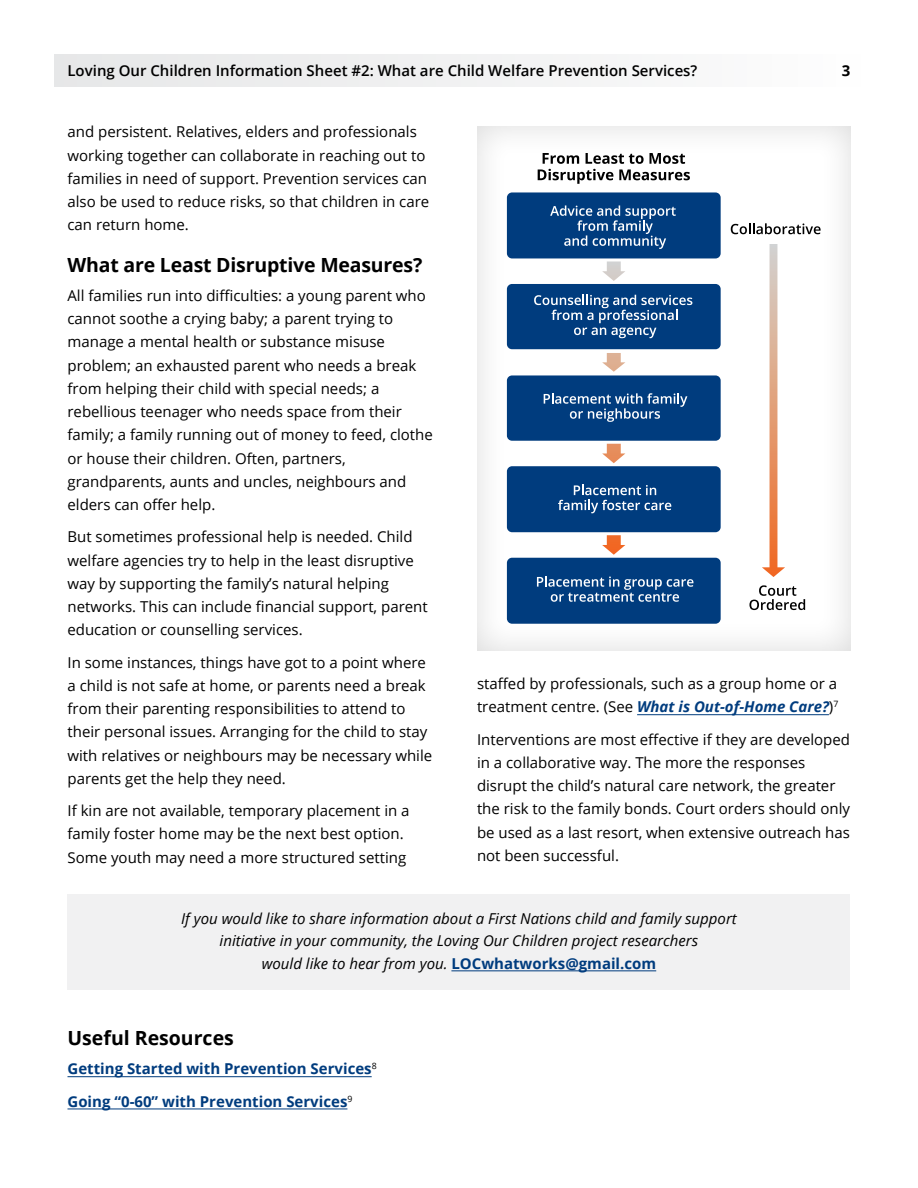
<style>
.page{position:relative;width:918px;height:1188px;background:#fff}
.page>*{position:absolute;margin:0;border:0;box-sizing:border-box;transform-origin:0 0}
.sub1_38535__h4{font:700 19.5px "Open Sans";letter-spacing:-.01em;color:#000}
.body_38535{font:15px/23.2px "Open Sans";color:#000}
.body_38535-2{font:italic 15px/22.5px "Open Sans";color:#000;text-align:center}
.t1{font:600 15px "Open Sans";color:#000}
.body_38535-3{font:700 15px "Open Sans";color:#003c7e}
.t2{font:700 15px "Open Sans";color:#000}
.s1{font-weight:700;font-style:italic;color:#003c7e}
.s2{font-weight:700;font-style:normal;color:#003c7e}
</style>
<div class="page">
<div style="left:54px;top:54px;width:810px;height:32px;background:#f1f1f2"></div>
<div style="left:465px;top:115px;width:398px;height:536px;background:#000;opacity:.15"></div>
<div style="left:507px;top:192px;width:214px;height:66px;background:#003c7e;border-radius:5px"></div>
<svg style="left:762px;top:244px;width:23px;height:333px"></svg>
<div style="left:507px;top:284px;width:214px;height:65px;background:#003c7e;border-radius:5px"></div>
<div style="left:507px;top:375px;width:214px;height:66px;background:#003c7e;border-radius:5px"></div>
<div style="left:507px;top:466px;width:214px;height:66px;background:#003c7e;border-radius:5px"></div>
<svg style="left:602px;top:261px;width:23px;height:20px"></svg>
<svg style="left:602px;top:353px;width:23px;height:19px"></svg>
<svg style="left:602px;top:444px;width:23px;height:19px"></svg>
<svg style="left:602px;top:535px;width:23px;height:20px"></svg>
<div style="left:507px;top:558px;width:214px;height:66px;background:#003c7e;border-radius:5px"></div>
<svg style="left:538px;top:153px;width:152px;height:31px"></svg>
<svg style="left:550px;top:205px;width:126px;height:44px"></svg>
<svg style="left:534px;top:295px;width:158px;height:43px"></svg>
<svg style="left:544px;top:393px;width:143px;height:29px"></svg>
<svg style="left:558px;top:485px;width:113px;height:28px"></svg>
<svg style="left:537px;top:576px;width:156px;height:26px"></svg>
<svg style="left:731px;top:223px;width:90px;height:11px"></svg>
<svg style="left:749px;top:585px;width:56px;height:25px"></svg>
<hr style="left:637px;top:714px;width:192px;height:1px;background:#003c7e">
<hr style="left:68px;top:1076px;width:304px;height:1px;background:#003c7e">
<hr style="left:68px;top:1109px;width:279px;height:1px;background:#003c7e">
<div style="left:68px;top:894px;width:782px;height:96px;background:#f1f1f2"></div>
<hr style="left:451px;top:971px;width:205px;height:1px;background:#003c7e">
<p class="t1" style="left:68px;top:60px;width:631px">Loving Our Children Information Sheet #2: What are Child Welfare Prevention Services?</p>
<p class="t2" style="left:842px;top:60px;width:10px">3</p>
<p class="body_38535" style="left:68px;top:120px;width:363px">and persistent. Relatives, elders and professionals working together can collaborate in reaching out to families in need of support. Prevention services can also be used to reduce risks, so that children in care can return home.</p>
<h4 class="sub1_38535__h4" style="left:68px;top:251px;width:356px">What are Least Disruptive Measures?</h4>
<p class="body_38535" style="left:68px;top:284px;width:367px">All families run into difficulties: a young parent who cannot soothe a crying baby; a parent trying to manage a mental health or substance misuse problem; an exhausted parent who needs a break from helping their child with special needs; a rebellious teenager who needs space from their family; a family running out of money to feed, clothe or house their children. Often, partners, grandparents, aunts and uncles, neighbours and elders can offer help.</p>
<p class="body_38535" style="left:68px;top:525px;width:362px">But sometimes professional help is needed. Child welfare agencies try to help in the least disruptive way by supporting the family’s natural helping networks. This can include financial support, parent education or counselling services.</p>
<p class="body_38535" style="left:68px;top:650px;width:366px">In some instances, things have got to a point where a child is not safe at home, or parents need a break from their parenting responsibilities to attend to their personal issues. Arranging for the child to stay with relatives or neighbours may be necessary while parents get the help they need.</p>
<p class="body_38535" style="left:68px;top:799px;width:344px">If kin are not available, temporary placement in a family foster home may be the next best option.<br>Some youth may need a more structured setting</p>
<p class="body_38535" style="left:477px;top:672px;width:363px">staffed by professionals, such as a group home or a treatment centre. (See <span class="s1">What is Out-of-Home Care?</span>)<sup>7</sup></p>
<p class="body_38535" style="left:477px;top:727px;width:375px">Interventions are most effective if they are developed in a collaborative way. The more the responses disrupt the child’s natural care network, the greater the risk to the family bonds. Court orders should only be used as a last resort, when extensive outreach has not been successful.</p>
<p class="body_38535-2" style="left:181px;top:907px;width:557px">If you would like to share information about a First Nations child and family support initiative in your community, the Loving Our Children project researchers<br>would like to hear from you. <span class="s2">LOCwhatworks@gmail.com</span></p>
<h4 class="sub1_38535__h4" style="left:68px;top:1024px;width:168px">Useful Resources</h4>
<p class="body_38535-3" style="left:68px;top:1058px;width:311px">Getting Started with Prevention Services<sup>8</sup></p>
<p class="body_38535-3" style="left:68px;top:1091px;width:286px">Going “0-60” with Prevention Services<sup>9</sup></p>
</div>
